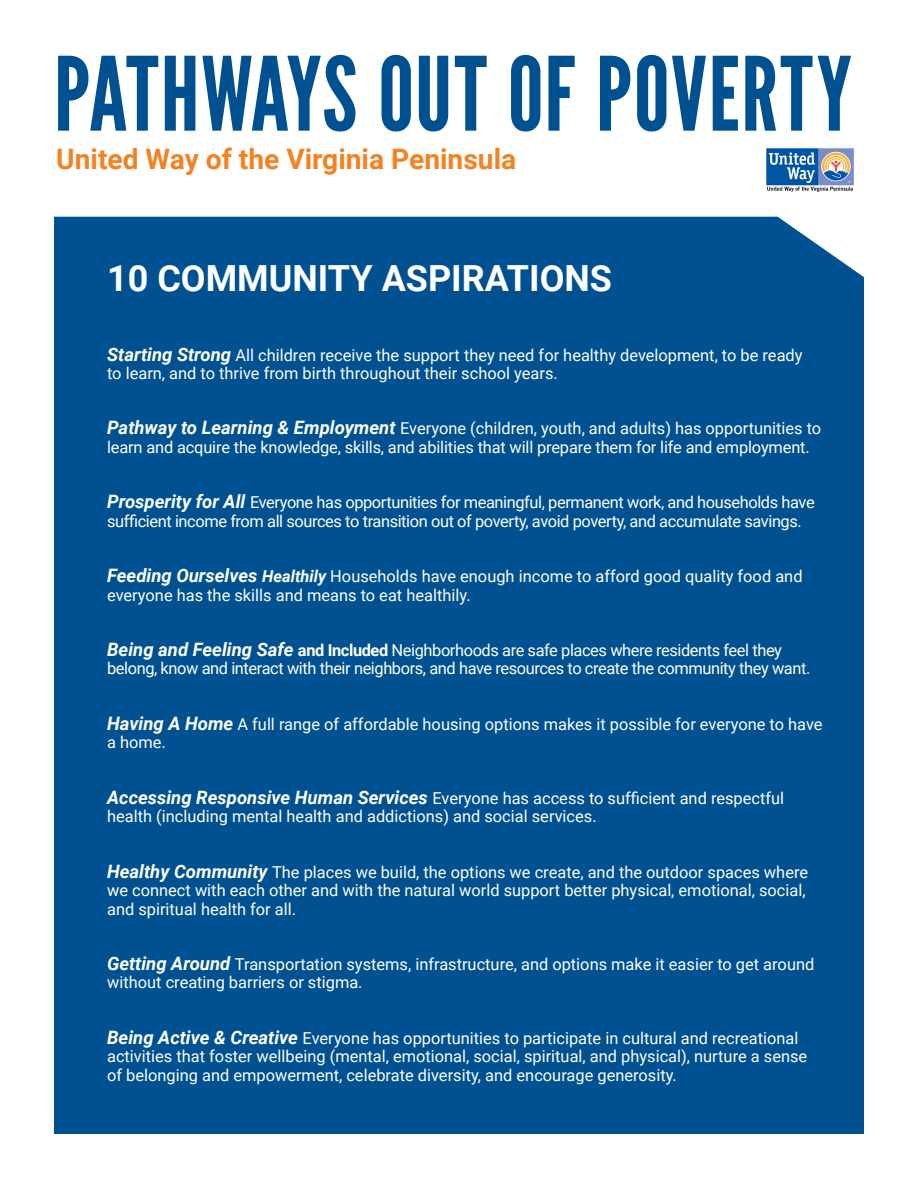
<style>
.page{position:relative;width:918px;height:1188px;background:#fff}
.page>*{position:absolute;margin:0;border:0;box-sizing:border-box;transform-origin:0 0}
.Headline_2a{font:102px "League Gothic";letter-spacing:.015em;color:#005191}
.t1{font:700 36px "Roboto";color:#fff}
.t2{font:700 28.2px "Roboto";color:#f58220}
.t3{font:16.35px/18.5px "Roboto";color:#fff}
.t4{font:16.35px/18.5px "Roboto";letter-spacing:-.025em;color:#fff}
.s1{font-weight:700;font-style:italic;font-size:18.45px}
.s2{font-weight:700;font-style:italic}
.s3{font-weight:700}
</style>
<div class="page">
<div style="left:54px;top:217px;width:810px;height:917px;background:#005191"></div>
<img style="left:766px;top:148px;width:88px;height:44px">
<p class="Headline_2a" style="left:54px;top:36px;width:799px">PATHWAYS OUT OF POVERTY</p>
<p class="t2" style="left:56px;top:139px;width:461px">United Way of the Virginia Peninsula</p>
<p class="t1" style="left:107px;top:253px;width:506px">10 COMMUNITY ASPIRATIONS</p>
<p class="t3" style="left:107px;top:345px;width:697px"><span class="s1">Starting Strong</span> All children receive the support they need for healthy development, to be ready to learn, and to thrive from birth throughout their school years.</p>
<p class="t3" style="left:107px;top:419px;width:716px"><span class="s1">Pathway to Learning &amp; Employment</span> Everyone (children, youth, and adults) has opportunities to learn and acquire the knowledge, skills, and abilities that will prepare them for life and employment.</p>
<p class="t4" style="left:107px;top:493px;width:709px"><span class="s1">Prosperity for All</span> Everyone has opportunities for meaningful, permanent work, and households have sufficient income from all sources to transition out of poverty, avoid poverty, and accumulate savings.</p>
<p class="t3" style="left:107px;top:566px;width:697px"><span class="s1">Feeding Ourselves</span> <span class="s2">Healthily</span> Households have enough income to afford good quality food and everyone has the skills and means to eat healthily.</p>
<p class="t4" style="left:107px;top:640px;width:705px"><span class="s1">Being and Feeling Safe</span> <span class="s3">and Included</span> Neighborhoods are safe places where residents feel they belong, know and interact with their neighbors, and have resources to create the community they want.</p>
<p class="t3" style="left:107px;top:714px;width:717px"><span class="s1">Having A Home</span> A full range of affordable housing options makes it possible for everyone to have a home.</p>
<p class="t3" style="left:107px;top:788px;width:679px"><span class="s1">Accessing Responsive Human Services</span> Everyone has access to sufficient and respectful health (including mental health and addictions) and social services.</p>
<p class="t3" style="left:107px;top:862px;width:703px"><span class="s1">Healthy Community</span> The places we build, the options we create, and the outdoor spaces where we connect with each other and with the natural world support better physical, emotional, social, and spiritual health for all.</p>
<p class="t3" style="left:107px;top:954px;width:709px"><span class="s1">Getting Around</span> Transportation systems, infrastructure, and options make it easier to get around without creating barriers or stigma.</p>
<p class="t3" style="left:107px;top:1028px;width:702px"><span class="s1">Being Active &amp; Creative</span> Everyone has opportunities to participate in cultural and recreational activities that foster wellbeing (mental, emotional, social, spiritual, and physical), nurture a sense of belonging and empowerment, celebrate diversity, and encourage generosity.</p>
</div>
